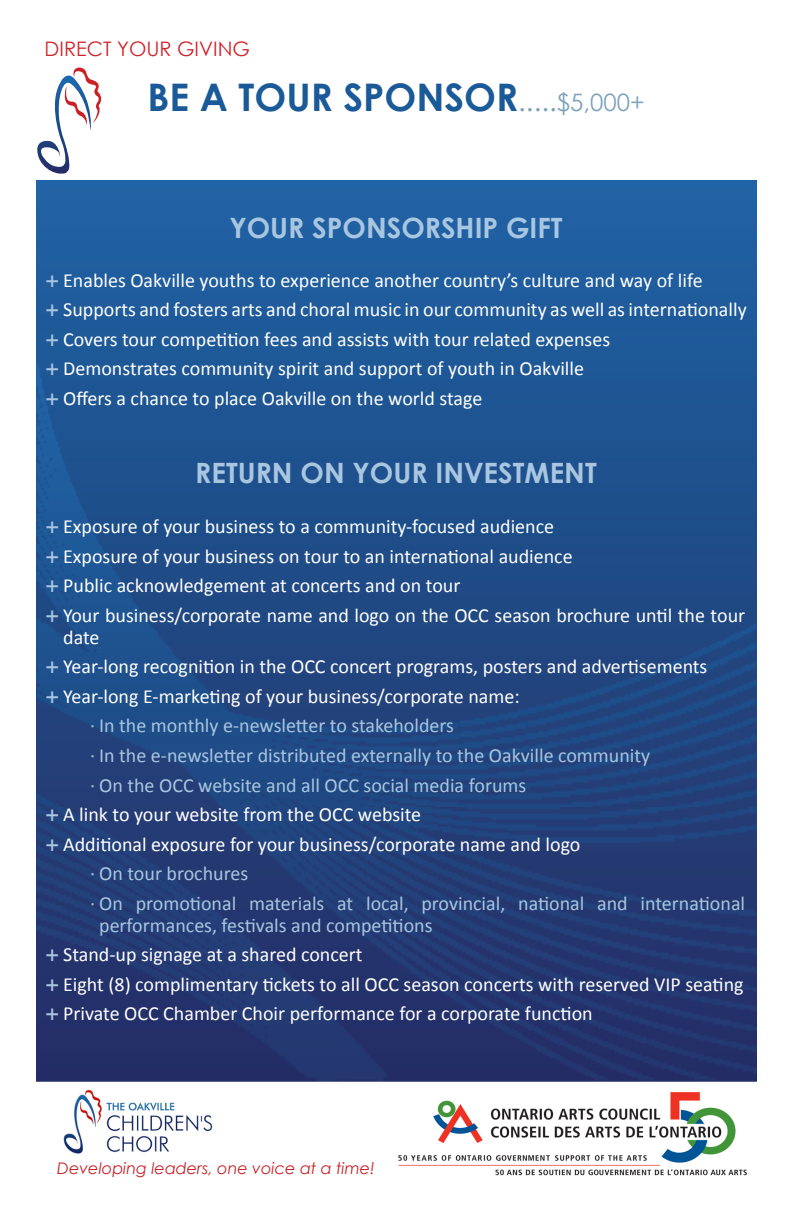
<style>
.page{position:relative;width:792px;height:1224px;background:#fff}
.page>*{position:absolute;margin:0;border:0;box-sizing:border-box;transform-origin:0 0}
.t1{font:700 38px "Century Gothic";color:#1b5a98}
.t2{font:700 28px "Century Gothic";color:#a9c6e0}
.t3{font:20px/29.6px "Calibri";color:#fff}
.t4{font:20px/29.6px "Calibri";color:#a9c6e0}
.t5{font:20px "Century Gothic";color:#d1232a}
.t6{font:italic 16px "Century Gothic";color:#c92126}
.s1{font-weight:400;font-size:28px;color:#7ba1bb}
.s2{font-weight:400;font-size:24px;color:#7ba1bb}
</style>
<div class="page">
<img style="left:36px;top:180px;width:720px;height:901px">
<svg style="left:37px;top:68px;width:65px;height:106px"></svg>
<img style="left:398px;top:1092px;width:349px;height:84px">
<img style="left:63px;top:1089px;width:150px;height:65px">
<svg style="left:47px;top:275px;width:11px;height:12px"></svg>
<svg style="left:47px;top:305px;width:11px;height:11px"></svg>
<svg style="left:47px;top:334px;width:11px;height:12px"></svg>
<svg style="left:47px;top:364px;width:11px;height:11px"></svg>
<svg style="left:47px;top:393px;width:11px;height:12px"></svg>
<svg style="left:47px;top:521px;width:11px;height:12px"></svg>
<svg style="left:47px;top:551px;width:11px;height:12px"></svg>
<svg style="left:47px;top:580px;width:11px;height:12px"></svg>
<svg style="left:47px;top:610px;width:11px;height:12px"></svg>
<svg style="left:47px;top:662px;width:11px;height:11px"></svg>
<svg style="left:47px;top:691px;width:11px;height:12px"></svg>
<svg style="left:47px;top:809px;width:11px;height:12px"></svg>
<svg style="left:47px;top:839px;width:11px;height:12px"></svg>
<svg style="left:47px;top:950px;width:11px;height:11px"></svg>
<svg style="left:47px;top:979px;width:11px;height:12px"></svg>
<svg style="left:47px;top:1009px;width:11px;height:11px"></svg>
<p class="t5" style="left:45px;top:35px;width:207px">DIRECT YOUR GIVING</p>
<h1 class="t1" style="left:147px;top:68px;width:499px">BE A TOUR SPONSOR<span class="s1">.....</span><span class="s2">$5,000+</span></h1>
<h2 class="t2" style="left:229px;top:207px;width:335px">YOUR SPONSORSHIP GIFT</h2>
<p class="t3" style="left:63px;top:265px;width:685px">Enables Oakville youths to experience another country’s culture and way of life Supports and fosters arts and choral music in our community as well as internationally Covers tour competition fees and assists with tour related expenses<br>Demonstrates community spirit and support of youth in Oakville<br>Offers a chance to place Oakville on the world stage</p>
<h2 class="t2" style="left:195px;top:451px;width:403px">RETURN ON YOUR INVESTMENT</h2>
<p class="t3" style="left:63px;top:512px;width:683px">Exposure of your business to a community-focused audience<br>Exposure of your business on tour to an international audience<br>Public acknowledgement at concerts and on tour<br>Your business/corporate name and logo on the OCC season brochure until the tour</p>
<p class="t3" style="left:63px;top:622px;width:646px">date<br>Year-long recognition in the OCC concert programs, posters and advertisements<br>Year-long E-marketing of your business/corporate name:</p>
<p class="t4" style="left:90px;top:711px;width:562px">· In the monthly e-newsletter to stakeholders<br>· In the e-newsletter distributed externally to the Oakville community · On the OCC website and all OCC social media forums</p>
<p class="t3" style="left:63px;top:800px;width:519px">A link to your website from the OCC website<br>Additional exposure for your business/corporate name and logo</p>
<p class="t4" style="left:90px;top:859px;width:656px">· On tour brochures<br>· On promotional materials at local, provincial, national and international</p>
<p class="t4" style="left:99px;top:910px;width:335px">performances, festivals and competitions</p>
<p class="t3" style="left:63px;top:940px;width:682px">Stand-up signage at a shared concert<br>Eight (8) complimentary tickets to all OCC season concerts with reserved VIP seating<br>Private OCC Chamber Choir performance for a corporate function</p>
<p class="t6" style="left:57px;top:1157px;width:319px">Developing leaders, one voice at a time!</p>
</div>
